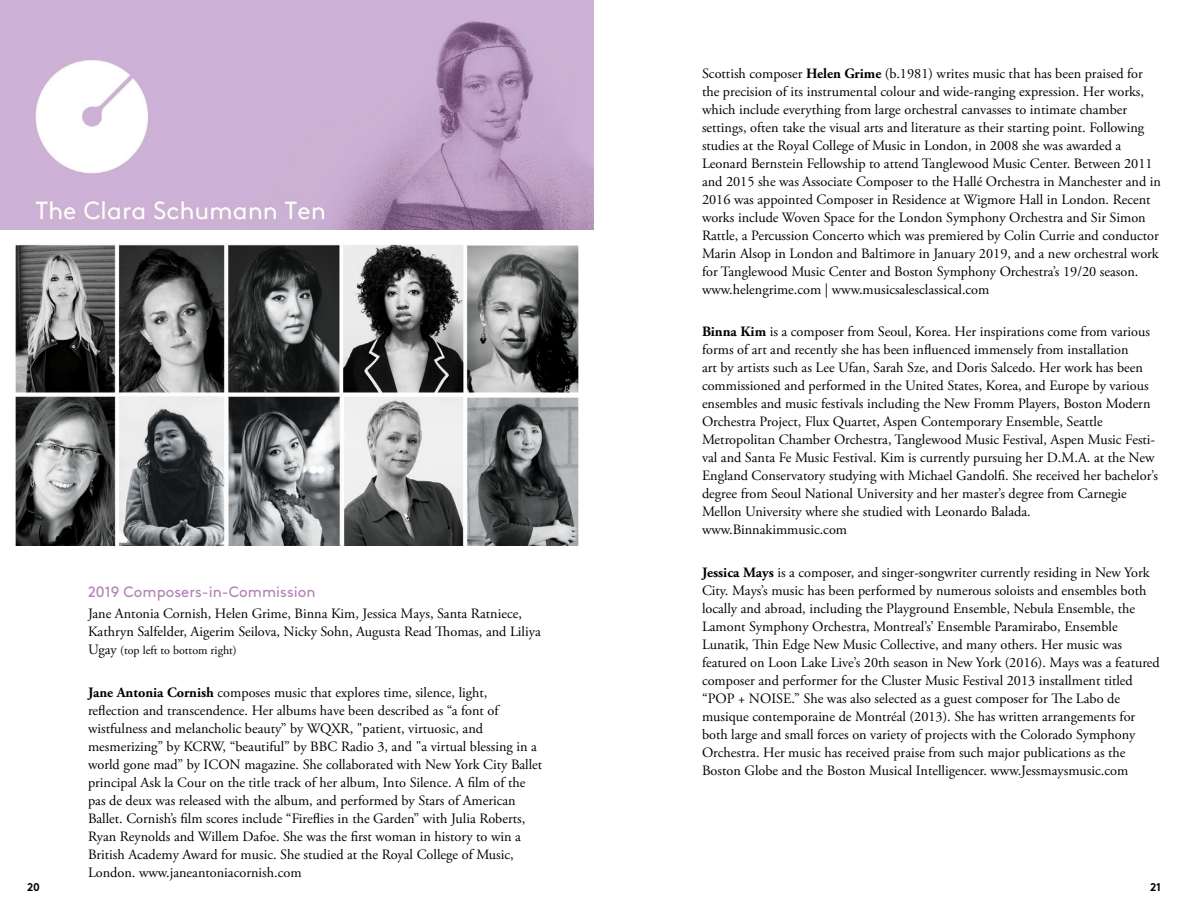
<style>
.page{position:relative;width:1188px;height:918px;background:#fff}
.page>*{position:absolute;margin:0;border:0;box-sizing:border-box;transform-origin:0 0}
.t1{font:15px "Brown Std";color:#b382b9}
.t2{font:14.25px/18px "Adobe Garamond Pro";color:#000}
.t3{font:12px "Adobe Garamond Pro";color:#000}
.t4{font:700 11.25px "Brown Std";color:#000}
.s1{font-size:14.25px}
.s2{font-weight:700}
</style>
<div class="page">
<img style="left:0;top:0;width:594px;height:230px">
<img style="left:15px;top:244px;width:564px;height:301px">
<p class="t1" style="left:88px;top:583px;width:229px">2019 Composers-in-Commission</p>
<p class="t2" style="left:88px;top:605px;width:454px">Jane Antonia Cornish, Helen Grime, Binna Kim, Jessica Mays, Santa Ratniece,<br>Kathryn Salfelder, Aigerim Seilova, Nicky Sohn, Augusta Read Thomas, and Liliya</p>
<p class="t3" style="left:88px;top:643px;width:150px"><span class="s1">Ugay</span> (top left to bottom right)</p>
<p class="t2" style="left:88px;top:684px;width:456px"><span class="s2">Jane Antonia Cornish</span> composes music that explores time, silence, light, reflection and transcendence. Her albums have been described as “a font of wistfulness and melancholic beauty” by WQXR, "patient, virtuosic, and mesmerizing” by KCRW, “beautiful” by BBC Radio 3, and "a virtual blessing in a world gone mad” by ICON magazine. She collaborated with New York City Ballet principal Ask la Cour on the title track of her album, Into Silence. A film of the pas de deux was released with the album, and performed by Stars of American Ballet. Cornish’s film scores include “Fireflies in the Garden” with Julia Roberts, Ryan Reynolds and Willem Dafoe. She was the first woman in history to win a British Academy Award for music. She studied at the Royal College of Music, London. www.janeantoniacornish.com</p>
<p class="t2" style="left:702px;top:65px;width:461px">Scottish composer <span class="s2">Helen Grime</span> (b.1981) writes music that has been praised for the precision of its instrumental colour and wide-ranging expression. Her works, which include everything from large orchestral canvasses to intimate chamber settings, often take the visual arts and literature as their starting point. Following studies at the Royal College of Music in London, in 2008 she was awarded a Leonard Bernstein Fellowship to attend Tanglewood Music Center. Between 2011 and 2015 she was Associate Composer to the Hallé Orchestra in Manchester and in 2016 was appointed Composer in Residence at Wigmore Hall in London. Recent works include Woven Space for the London Symphony Orchestra and Sir Simon Rattle, a Percussion Concerto which was premiered by Colin Currie and conductor Marin Alsop in London and Baltimore in January 2019, and a new orchestral work for Tanglewood Music Center and Boston Symphony Orchestra’s 19/20 season. www.helengrime.com | www.musicsalesclassical.com</p>
<p class="t2" style="left:702px;top:323px;width:458px"><span class="s2">Binna Kim</span> is a composer from Seoul, Korea. Her inspirations come from various forms of art and recently she has been influenced immensely from installation<br>art by artists such as Lee Ufan, Sarah Sze, and Doris Salcedo. Her work has been commissioned and performed in the United States, Korea, and Europe by various ensembles and music festivals including the New Fromm Players, Boston Modern Orchestra Project, Flux Quartet, Aspen Contemporary Ensemble, Seattle Metropolitan Chamber Orchestra, Tanglewood Music Festival, Aspen Music Festi&shy;val and Santa Fe Music Festival. Kim is currently pursuing her D.M.A. at the New England Conservatory studying with Michael Gandolfi. She received her bachelor’s degree from Seoul National University and her master’s degree from Carnegie Mellon University where she studied with Leonardo Balada. www.Binnakimmusic.com</p>
<p class="t2" style="left:702px;top:564px;width:459px"><span class="s2">Jessica Mays</span> is a composer, and singer-songwriter currently residing in New York City. Mays’s music has been performed by numerous soloists and ensembles both locally and abroad, including the Playground Ensemble, Nebula Ensemble, the Lamont Symphony Orchestra, Montreal’s’ Ensemble Paramirabo, Ensemble Lunatik, Thin Edge New Music Collective, and many others. Her music was featured on Loon Lake Live’s 20th season in New York (2016). Mays was a featured composer and performer for the Cluster Music Festival 2013 installment titled “POP + NOISE.” She was also selected as a guest composer for The Labo de musique contemporaine de Montréal (2013). She has written arrangements for both large and small forces on variety of projects with the Colorado Symphony Orchestra. Her music has received praise from such major publications as the Boston Globe and the Boston Musical Intelligencer. www.Jessmaysmusic.com</p>
<p class="t4" style="left:27px;top:880px;width:14px">20</p>
<p class="t4" style="left:1150px;top:880px;width:12px">21</p>
</div>
